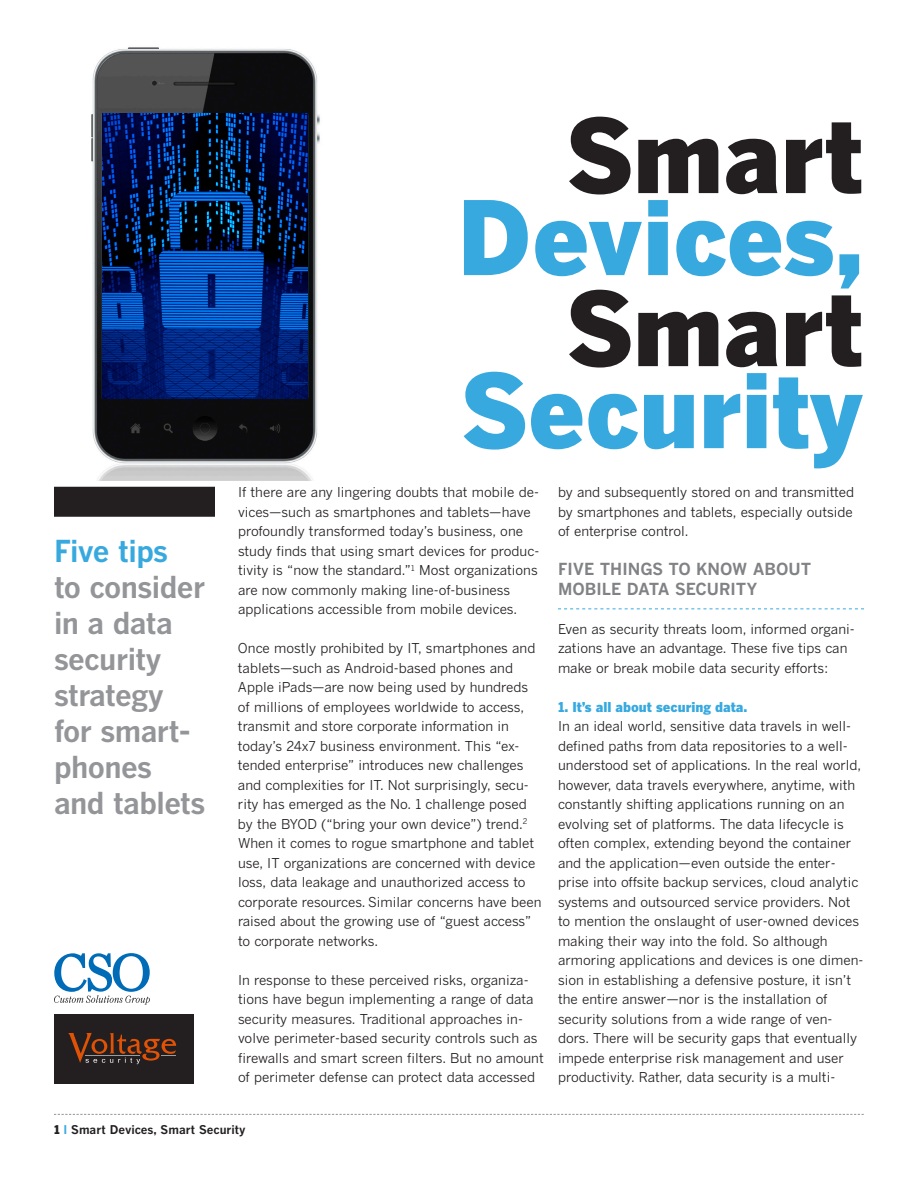
<style>
.page{position:relative;width:918px;height:1188px;background:#fff}
.page>*{position:absolute;margin:0;border:0;box-sizing:border-box;transform-origin:0 0}
.t1{font:900 101.4px "Benton Gothic";color:#37a9df}
.t2{font:900 101.4px "Benton Gothic";color:#231f20}
.t3{font:700 30px/36px "Benton Gothic";letter-spacing:-.02em;color:#939598}
.t4{font:700 16.5px/19.5px "Benton Gothic";color:#808285}
.text{font:13.5px/19.5px "Benton Gothic";color:#231f20}
.orange_bold{font:900 13.5px "Benton Gothic";color:#37a9df}
.t5{font:700 12px "Benton Gothic";color:#231f20}
.s1{color:#37a9df}
.s2{font-weight:900}
</style>
<div class="page">
<svg style="left:54px;top:1114px;width:810px;height:1px"></svg>
<svg style="left:54px;top:1014px;width:140px;height:69px;background:#33241f"></svg>
<div style="left:54px;top:487px;width:161px;height:30px;background:#231f20"></div>
<svg style="left:54px;top:953px;width:96px;height:52px"></svg>
<img style="left:91px;top:47px;width:229px;height:434px">
<img style="left:103px;top:113px;width:204px;height:285px">
<svg style="left:558px;top:608px;width:306px;height:1px"></svg>
<p class="t3" style="left:54px;top:532px;width:153px"><span class="s1">Five tips<br></span>to consider in a data security strategy for smart&shy;phones and tablets</p>
<p class="t2" style="left:567px;top:92px;width:298px">Smart</p>
<p class="t1" style="left:458px;top:174px;width:408px">Devices,</p>
<p class="t2" style="left:567px;top:265px;width:298px">Smart</p>
<p class="t1" style="left:462px;top:347px;width:404px">Security</p>
<p class="text" style="left:238px;top:483px;width:303px">If there are any lingering doubts that mobile de&shy;vices—such as smartphones and tablets—have profoundly transformed today’s business, one study finds that using smart devices for produc&shy;tivity is “now the standard.”<sup>1</sup> Most organizations are now commonly making line-of-business applications accessible from mobile devices.</p>
<p class="text" style="left:238px;top:639px;width:305px">Once mostly prohibited by IT, smartphones and tablets—such as Android-based phones and Apple iPads—are now being used by hundreds of millions of employees worldwide to access, transmit and store corporate information in today’s 24x7 business environment. This “ex&shy;tended enterprise” introduces new challenges and complexities for IT. Not surprisingly, secu&shy;rity has emerged as the No. 1 challenge posed by the BYOD (“bring your own device”) trend.<sup>2<br></sup>When it comes to rogue smartphone and tablet use, IT organizations are concerned with device loss, data leakage and unauthorized access to corporate resources. Similar concerns have been raised about the growing use of “guest access” to corporate networks.</p>
<p class="text" style="left:238px;top:970px;width:307px">In response to these perceived risks, organiza&shy;tions have begun implementing a range of data security measures. Traditional approaches in&shy;volve perimeter-based security controls such as firewalls and smart screen filters. But no amount of perimeter defense can protect data accessed</p>
<p class="text" style="left:558px;top:483px;width:298px;text-align:justify">by and subsequently stored on and transmitted by smartphones and tablets, especially outside of enterprise control.</p>
<p class="t4" style="left:558px;top:559px;width:255px">FIVE THINGS TO KNOW ABOUT<br>MOBILE DATA SECURITY</p>
<p class="text" style="left:558px;top:619px;width:298px">Even as security threats loom, informed organi&shy;zations have an advantage. These five tips can make or break mobile data security efforts:</p>
<p class="orange_bold" style="left:558px;top:698px;width:191px">1. It’s all about securing data.</p>
<p class="text" style="left:558px;top:717px;width:307px">In an ideal world, sensitive data travels in well&shy;defined paths from data repositories to a well&shy;understood set of applications. In the real world, however, data travels everywhere, anytime, with constantly shifting applications running on an evolving set of platforms. The data lifecycle is often complex, extending beyond the container and the application—even outside the enter&shy;prise into offsite backup services, cloud analytic systems and outsourced service providers. Not to mention the onslaught of user-owned devices making their way into the fold. So although armoring applications and devices is one dimen&shy;sion in establishing a defensive posture, it isn’t the entire answer—nor is the installation of security solutions from a wide range of ven&shy;dors. There will be security gaps that eventually impede enterprise risk management and user productivity. Rather, data security is a multi-</p>
<p class="t5" style="left:54px;top:1122px;width:193px"><span class="s2">1</span> <span class="s1">I</span> Smart Devices, Smart Security</p>
</div>
